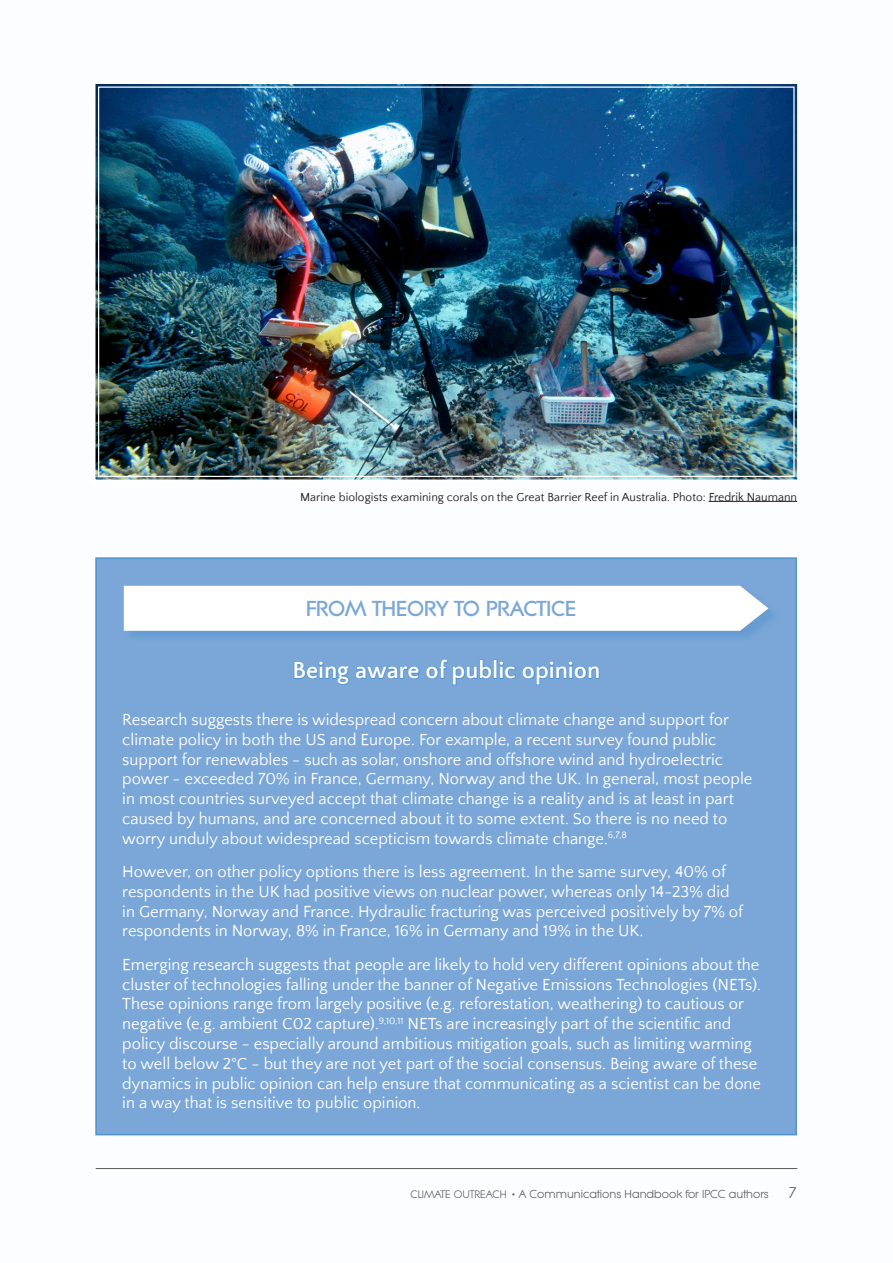
<style>
.page{position:relative;width:893px;height:1263px;background:#fff}
.page>*{position:absolute;margin:0;border:0;box-sizing:border-box;transform-origin:0 0}
.t1{font:700 24px "Quattrocento Sans";color:#fff}
.t2{font:800 21px "Litera Serial";color:#7ba7d8}
.t3{font:16.5px/19.8px "Quattrocento Sans";color:#fff}
.t4{font:15px "Litera Serial";color:#57585a}
.t5{font:12px "Quattrocento Sans";color:#231f20}
.t6{font:11.25px "Litera Serial";color:#57585a}
.s1{font-size:10.5px}
.s2{font-family:"Quattrocento Sans";font-weight:700;font-size:15px}
</style>
<div class="page">
<hr style="left:96px;top:1168px;width:701px;height:1px;background:#57585a">
<div style="left:95px;top:557px;width:702px;height:578px;background:#7ba7d8;border:2px solid #5192cd"></div>
<div style="left:125px;top:586px;width:655px;height:58px;background:#70a1d5"></div>
<div style="left:124px;top:586px;width:644px;height:45px;background:#fff"></div>
<svg style="left:293px;top:659px;width:307px;height:26px"></svg>
<img style="left:95px;top:84px;width:703px;height:396px">
<hr style="left:709px;top:501px;width:88px;height:1px;background:#231f20">
<p class="t5" style="left:300px;top:490px;width:498px">Marine biologists examining corals on the Great Barrier Reef in Australia. Photo: Fredrik Naumann</p>
<p class="t2" style="left:306px;top:596px;width:272px">FROM THEORY TO PRACTICE</p>
<h1 class="t1" style="left:292px;top:658px;width:309px">Being aware of public opinion</h1>
<p class="t3" style="left:122px;top:710px;width:632px">Research suggests there is widespread concern about climate change and support for climate policy in both the US and Europe. For example, a recent survey found public support for renewables - such as solar, onshore and offshore wind and hydroelectric power - exceeded 70% in France, Germany, Norway and the UK. In general, most people in most countries surveyed accept that climate change is a reality and is at least in part caused by humans, and are concerned about it to some extent. So there is no need to worry unduly about widespread scepticism towards climate change.<sup>6,7,8</sup></p>
<p class="t3" style="left:122px;top:862px;width:622px">However, on other policy options there is less agreement. In the same survey, 40% of respondents in the UK had positive views on nuclear power, whereas only 14-23% did in Germany, Norway and France. Hydraulic fracturing was perceived positively by 7% of respondents in Norway, 8% in France, 16% in Germany and 19% in the UK.</p>
<p class="t3" style="left:122px;top:955px;width:640px">Emerging research suggests that people are likely to hold very different opinions about the cluster of technologies falling under the banner of Negative Emissions Technologies (NETs).<br>These opinions range from largely positive (e.g. reforestation, weathering) to cautious or negative (e.g. ambient C02 capture).<sup>9,10,11</sup> NETs are increasingly part of the scientific and policy discourse - especially around ambitious mitigation goals, such as limiting warming to well below 2°C - but they are not yet part of the social consensus. Being aware of these dynamics in public opinion can help ensure that communicating as a scientist can be done in a way that is sensitive to public opinion.</p>
<p class="t6" style="left:411px;top:1187px;width:360px"><span class="s1">CLIMATE OUTREACH</span> <span class="s2">•</span> A Communications Handbook for IPCC authors</p>
<p class="t4" style="left:788px;top:1184px;width:10px">7</p>
</div>
